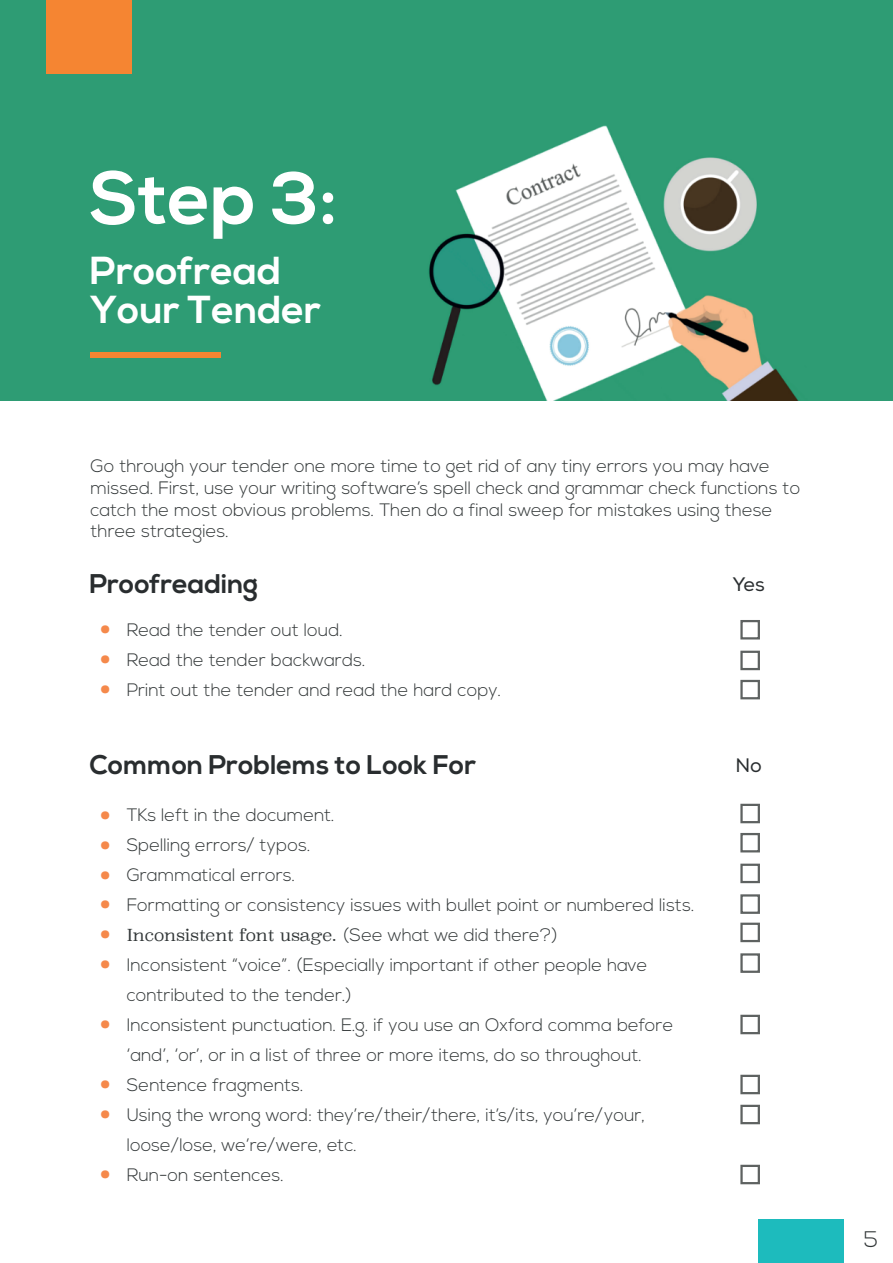
<style>
.page{position:relative;width:893px;height:1263px;background:#fff}
.page>*{position:absolute;margin:0;border:0;box-sizing:border-box;transform-origin:0 0}
.t1{font:700 73.5px "Nexa";color:#fff}
.t2{font:300 42px/30px "Nexa";color:#f5894b;text-align:justify}
.t3{font:700 39px/39px "Nexa";color:#fff}
.t4{font:700 27px "Nexa";color:#292d2f}
.t5{font:300 22.5px "Nexa";color:#323738}
.t6{font:19.5px "Nexa";color:#292d2f}
.t7{font:300 18px/30px "Nexa";color:#323738}
.t8{font:300 16.5px "Superclarendon";color:#323738}
.s1{font-family:"Nexa";font-size:18px}
</style>
<div class="page">
<div style="left:0;top:0;width:893px;height:400px;background:#2e9c74"></div>
<div style="left:90px;top:352px;width:131px;height:6px;background:#f58532"></div>
<div style="left:740px;top:620px;width:20px;height:19px;border:2px solid #5e6261"></div>
<div style="left:740px;top:651px;width:20px;height:19px;border:2px solid #5e6261"></div>
<div style="left:740px;top:680px;width:20px;height:19px;border:2px solid #5e6261"></div>
<div style="left:740px;top:804px;width:20px;height:19px;border:2px solid #5e6261"></div>
<div style="left:740px;top:833px;width:20px;height:19px;border:2px solid #5e6261"></div>
<div style="left:740px;top:864px;width:20px;height:19px;border:2px solid #5e6261"></div>
<div style="left:740px;top:894px;width:20px;height:20px;border:2px solid #5e6261"></div>
<div style="left:740px;top:923px;width:20px;height:19px;border:2px solid #5e6261"></div>
<div style="left:740px;top:953px;width:20px;height:20px;border:2px solid #5e6261"></div>
<div style="left:740px;top:1015px;width:20px;height:19px;border:2px solid #5e6261"></div>
<div style="left:758px;top:1220px;width:85px;height:43px;background:#1dbbbd"></div>
<div style="left:47px;top:0;width:85px;height:73px;background:#f58532"></div>
<img style="left:352px;top:125px;width:500px;height:276px">
<div style="left:740px;top:1075px;width:20px;height:19px;border:2px solid #5e6261"></div>
<div style="left:740px;top:1105px;width:20px;height:19px;border:2px solid #5e6261"></div>
<div style="left:740px;top:1165px;width:20px;height:19px;border:2px solid #5e6261"></div>
<h1 class="t1" style="left:90px;top:156px;width:249px">Step 3:</h1>
<h3 class="t3" style="left:90px;top:252px;width:233px">Proofread<br>Your Tender</h3>
<p class="t7" style="left:90px;top:456px;width:711px;line-height:21.6px">Go through your tender one more time to get rid of any tiny errors you may have missed. First, use your writing software’s spell check and grammar check functions to catch the most obvious problems. Then do a final sweep for mistakes using these three strategies.</p>
<h3 class="t4" style="left:89px;top:568px;width:170px">Proofreading</h3>
<h2 class="t2" style="left:99px;top:617px;width:15px">• • •</h2>
<p class="t7" style="left:127px;top:616px;width:376px">Read the tender out loud.<br>Read the tender backwards.<br>Print out the tender and read the hard copy.</p>
<h3 class="t4" style="left:89px;top:749px;width:388px">Common Problems to Look For</h3>
<h2 class="t2" style="left:99px;top:803px;width:15px">• • •</h2>
<h2 class="t2" style="left:99px;top:891px;width:15px">• • •</h2>
<h2 class="t2" style="left:99px;top:1011px;width:15px">•</h2>
<h2 class="t2" style="left:99px;top:1071px;width:15px">• •</h2>
<h2 class="t2" style="left:99px;top:1161px;width:15px">•</h2>
<p class="t7" style="left:127px;top:800px;width:569px">TKs left in the document.<br>Spelling errors/ typos.<br>Grammatical errors.<br>Formatting or consistency issues with bullet point or numbered lists.</p>
<p class="t8" style="left:127px;top:925px;width:433px">Inconsistent font usage. <span class="s1">(See what we did there?)</span></p>
<p class="t7" style="left:127px;top:950px;width:548px">Inconsistent “voice”. (Especially important if other people have contributed to the tender.)<br>Inconsistent punctuation. E.g. if you use an Oxford comma before ‘and’, ‘or’, or in a list of three or more items, do so throughout.<br>Sentence fragments.<br>Using the wrong word: they’re/their/there, it’s/its, you’re/your, loose/lose, we’re/were, etc.<br>Run-on sentences.</p>
<p class="t6" style="left:733px;top:573px;width:34px">Yes</p>
<p class="t6" style="left:735px;top:754px;width:28px">No</p>
<p class="t5" style="left:864px;top:1226px;width:16px">5</p>
</div>
